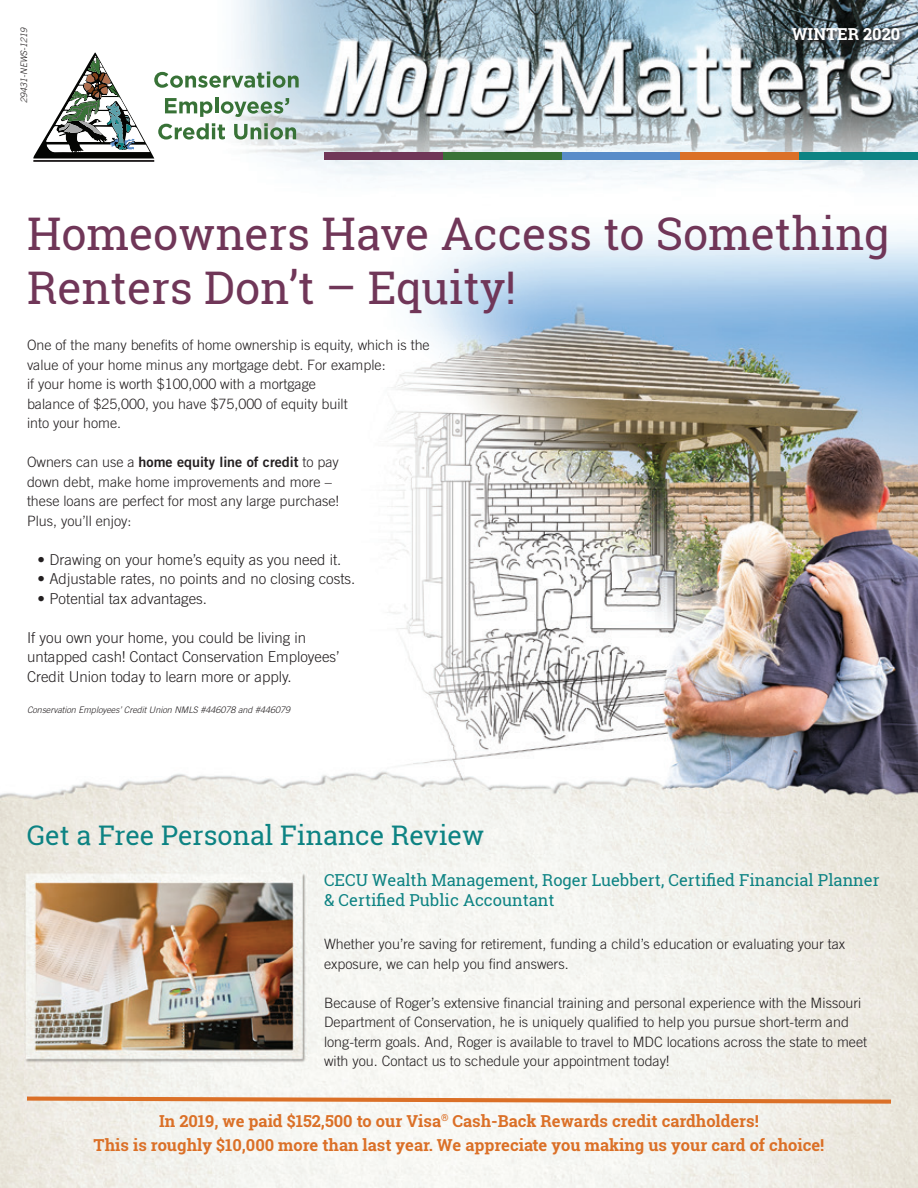
<style>
.page{position:relative;width:918px;height:1188px;background:#fff}
.page>*{position:absolute;margin:0;border:0;box-sizing:border-box;transform-origin:0 0}
.Headline_1{font:45px/54px "Roboto Slab";color:#703658}
.Headline_2{font:27px "Roboto Slab";color:#0d8383}
.Headline_3{font:700 16.5px "Roboto Slab";color:#db7027}
.Headline_3-2{font:16.5px/19.8px "Roboto Slab";color:#0d8383}
.Headline_3-3{font:700 16.5px "Roboto Slab";color:#fff}
.bullet_paragraph{font:300 15px/19.5px "Trade Gothic";color:#231f20}
.t1{font:300 14.25px/19.5px "Trade Gothic";color:#231f20}
.footnote{font:italic 300 9px "Trade Gothic";color:#231f20}
.s1{font-family:"Trade Gothic Bold Two";font-weight:400}
</style>
<div class="page">
<img style="left:0;top:0;width:918px;height:1188px">
<div style="left:324px;top:152px;width:119px;height:8px;background:#703658"></div>
<div style="left:443px;top:152px;width:119px;height:8px;background:#397337"></div>
<div style="left:562px;top:152px;width:119px;height:8px;background:#588cc9"></div>
<div style="left:681px;top:152px;width:118px;height:8px;background:#db7027"></div>
<div style="left:799px;top:152px;width:119px;height:8px;background:#0d8383"></div>
<svg style="left:33px;top:53px;width:266px;height:109px"></svg>
<div style="left:791px;top:27px;width:114px;height:18px;background:#231f20;opacity:.89"></div>
<svg style="left:27px;top:1097px;width:864px;height:7px"></svg>
<p class="footnote" style="left:19px;top:103px;width:77px;rotate:-90deg">29431-NEWS-1219</p>
<p class="Headline_3-3" style="left:792px;top:22px;width:110px">WINTER 2020</p>
<p class="Headline_1" style="left:27px;top:206px;width:864px">Homeowners Have Access to Something<br>Renters Don’t – Equity!</p>
<p class="t1" style="left:27px;top:335px;width:404px">One of the many benefits of home ownership is equity, which is the value of your home minus any mortgage debt. For example:<br>if your home is worth $100,000 with a mortgage<br>balance of $25,000, you have $75,000 of equity built<br>into your home.</p>
<p class="t1" style="left:27px;top:452px;width:313px">Owners can use a <span class="s1">home equity line of credit</span> to pay down debt, make home improvements and more – these loans are perfect for most any large purchase!<br>Plus, you’ll enjoy:</p>
<p class="bullet_paragraph" style="left:38px;top:550px;width:305px">• Drawing on your home’s equity as you need it.</p>
<p class="bullet_paragraph" style="left:38px;top:569px;width:319px">• Adjustable rates, no points and no closing costs.</p>
<p class="bullet_paragraph" style="left:38px;top:589px;width:171px">• Potential tax advantages.</p>
<p class="bullet_paragraph" style="left:27px;top:628px;width:314px">If you own your home, you could be living in untapped cash! Contact Conservation Employees’<br>Credit Union today to learn more or apply.</p>
<p class="footnote" style="left:27px;top:705px;width:265px">Conservation Employees’ Credit Union NMLS #446078 and #446079</p>
<p class="Headline_2" style="left:27px;top:816px;width:459px">Get a Free Personal Finance Review</p>
<p class="Headline_3-2" style="left:324px;top:870px;width:557px">CECU Wealth Management, Roger Luebbert, Certified Financial Planner &amp; Certified Public Accountant</p>
<p class="t1" style="left:324px;top:934px;width:523px">Whether you’re saving for retirement, funding a child’s education or evaluating your tax exposure, we can help you find answers.</p>
<p class="t1" style="left:324px;top:993px;width:545px">Because of Roger’s extensive financial training and personal experience with the Missouri Department of Conservation, he is uniquely qualified to help you pursue short-term and long-term goals. And, Roger is available to travel to MDC locations across the state to meet with you. Contact us to schedule your appointment today!</p>
<p class="Headline_3" style="left:159px;top:1110px;width:601px">In 2019, we paid $152,500 to our Visa<sup>®</sup> Cash-Back Rewards credit cardholders!</p>
<p class="Headline_3" style="left:94px;top:1133px;width:732px">This is roughly $10,000 more than last year. We appreciate you making us your card of choice!</p>
</div>
